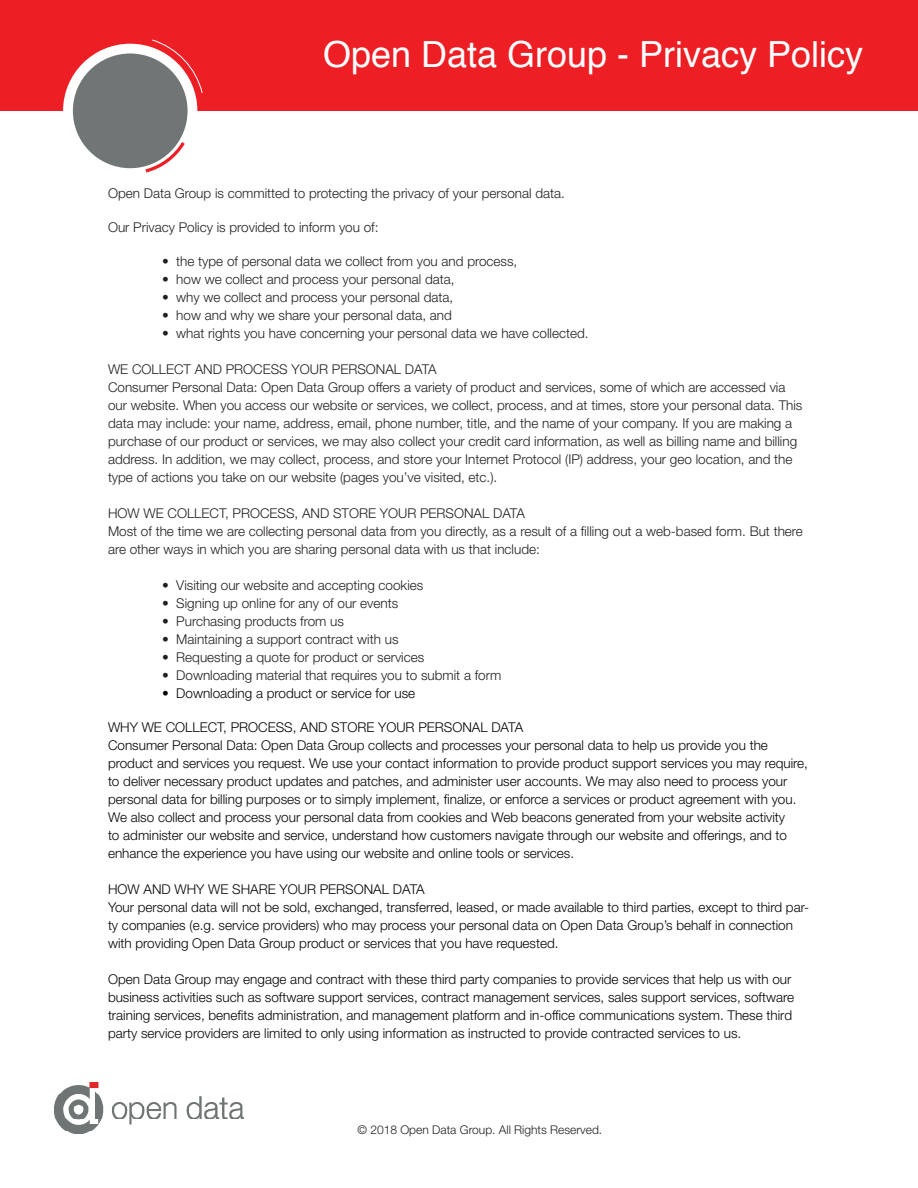
<style>
.page{position:relative;width:918px;height:1188px;background:#fff}
.page>*{position:absolute;margin:0;border:0;box-sizing:border-box;transform-origin:0 0}
.t1{font:36px "Helvetica";color:#fff}
.t2{font:300 13.5px/18px "Helvetica Neue LT Std";color:#040503}
.t3{font:300 13.5px/18px "Helvetica Neue LT Std";color:#231f20}
.t4{font:300 12px "Helvetica Neue LT Std";color:#231f20}
</style>
<div class="page">
<div style="left:0;top:0;width:917px;height:111px;background:#ed1f25"></div>
<div style="left:63px;top:44px;width:134px;height:134px;background:#fff;border-radius:50%"></div>
<div style="left:73px;top:54px;width:115px;height:114px;background:#707575;border-radius:50%"></div>
<svg style="left:151px;top:39px;width:52px;height:55px"></svg>
<svg style="left:142px;top:138px;width:43px;height:35px"></svg>
<img style="left:54px;top:1082px;width:189px;height:52px">
<h1 class="t1" style="left:323px;top:26px;width:542px">Open Data Group - Privacy Policy</h1>
<p class="t3" style="left:108px;top:183px;width:458px">Open Data Group is committed to protecting the privacy of your personal data.</p>
<p class="t3" style="left:108px;top:218px;width:272px">Our Privacy Policy is provided to inform you of:</p>
<p class="t3" style="left:162px;top:252px;width:357px">• the type of personal data we collect from you and process,</p>
<p class="t3" style="left:162px;top:270px;width:294px">• how we collect and process your personal data,</p>
<p class="t3" style="left:162px;top:288px;width:293px">• why we collect and process your personal data,</p>
<p class="t3" style="left:162px;top:306px;width:291px">• how and why we share your personal data, and</p>
<p class="t3" style="left:162px;top:324px;width:428px">• what rights you have concerning your personal data we have collected.</p>
<p class="t3" style="left:108px;top:360px;width:696px">WE COLLECT AND PROCESS YOUR PERSONAL DATA<br>Consumer Personal Data: Open Data Group offers a variety of product and services, some of which are accessed via our website. When you access our website or services, we collect, process, and at times, store your personal data. This data may include: your name, address, email, phone number, title, and the name of your company. If you are making a purchase of our product or services, we may also collect your credit card information, as well as billing name and billing address. In addition, we may collect, process, and store your Internet Protocol (IP) address, your geo location, and the type of actions you take on our website (pages you’ve visited, etc.).</p>
<p class="t3" style="left:108px;top:504px;width:696px">HOW WE COLLECT, PROCESS, AND STORE YOUR PERSONAL DATA<br>Most of the time we are collecting personal data from you directly, as a result of a filling out a web-based form. But there are other ways in which you are sharing personal data with us that include:</p>
<p class="t3" style="left:162px;top:576px;width:263px">• Visiting our website and accepting cookies</p>
<p class="t3" style="left:162px;top:594px;width:238px">• Signing up online for any of our events</p>
<p class="t3" style="left:162px;top:612px;width:184px">• Purchasing products from us</p>
<p class="t3" style="left:162px;top:630px;width:238px">• Maintaining a support contract with us</p>
<p class="t3" style="left:162px;top:648px;width:264px">• Requesting a quote for product or services</p>
<p class="t3" style="left:162px;top:666px;width:341px">• Downloading material that requires you to submit a form</p>
<p class="t2" style="left:162px;top:684px;width:255px">• Downloading a product or service for use</p>
<p class="t2" style="left:108px;top:718px;width:701px">WHY WE COLLECT, PROCESS, AND STORE YOUR PERSONAL DATA<br>Consumer Personal Data: Open Data Group collects and processes your personal data to help us provide you the product and services you request. We use your contact information to provide product support services you may require, to deliver necessary product updates and patches, and administer user accounts. We may also need to process your personal data for billing purposes or to simply implement, finalize, or enforce a services or product agreement with you.<br>We also collect and process your personal data from cookies and Web beacons generated from your website activity<br>to administer our website and service, understand how customers navigate through our website and offerings, and to enhance the experience you have using our website and online tools or services.</p>
<p class="t2" style="left:108px;top:880px;width:703px">HOW AND WHY WE SHARE YOUR PERSONAL DATA<br>Your personal data will not be sold, exchanged, transferred, leased, or made available to third parties, except to third par&shy;ty companies (e.g. service providers) who may process your personal data on Open Data Group’s behalf in connection with providing Open Data Group product or services that you have requested.</p>
<p class="t2" style="left:108px;top:970px;width:688px">Open Data Group may engage and contract with these third party companies to provide services that help us with our business activities such as software support services, contract management services, sales support services, software training services, benefits administration, and management platform and in-office communications system. These third party service providers are limited to only using information as instructed to provide contracted services to us.</p>
<p class="t4" style="left:357px;top:1122px;width:246px">© 2018 Open Data Group. All Rights Reserved.</p>
</div>
